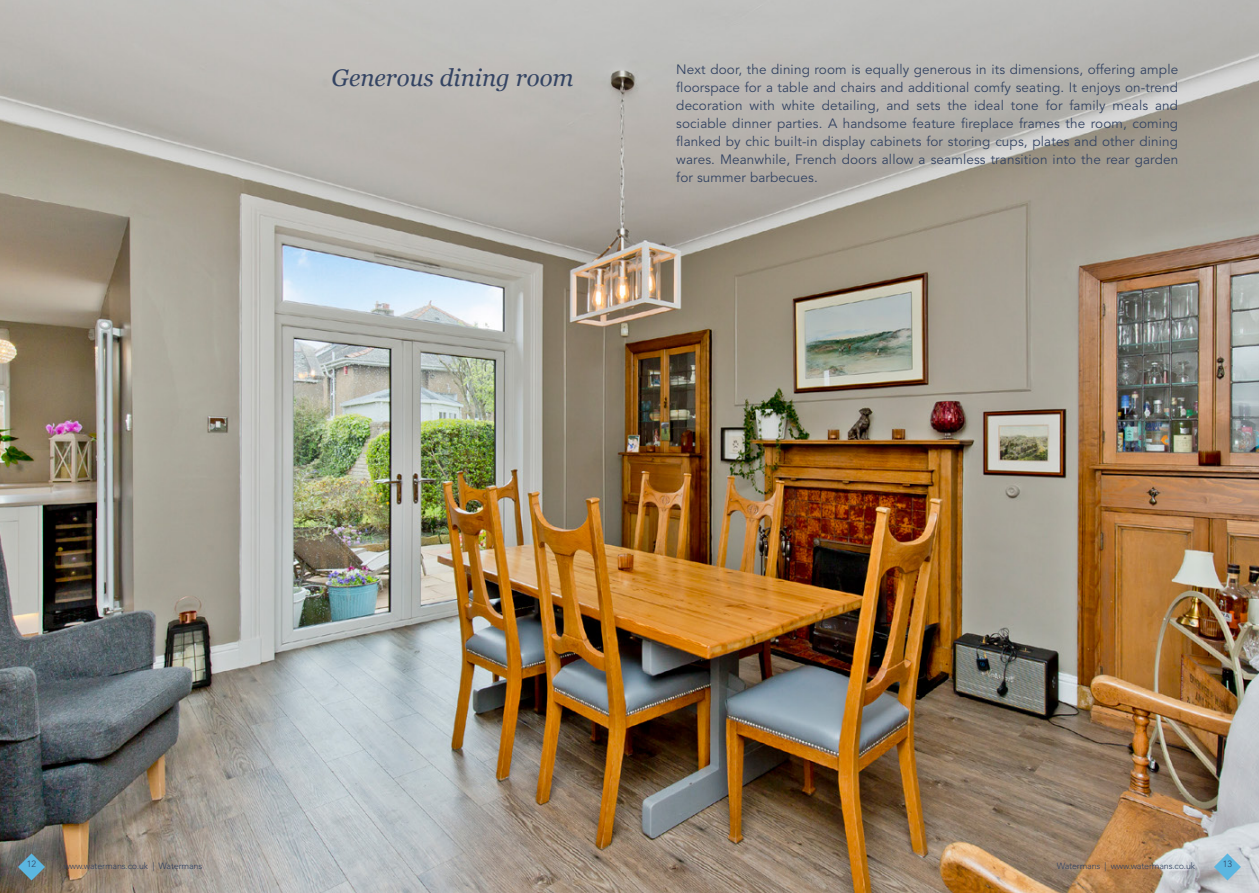
<style>
.page{position:relative;width:1259px;height:893px;background:#fff}
.page>*{position:absolute;margin:0;border:0;box-sizing:border-box;transform-origin:0 0}
.t1{font:italic 24px "Georgia";color:#344463}
.Paragraph_Style_1{font:13.5px/18px "Avenir LT Std";letter-spacing:.01em;color:#344463;text-align:justify}
.t2{font:300 9px "Avenir LT Std";letter-spacing:-.02em;color:#344463}
</style>
<div class="page">
<img style="left:0;top:0;width:1259px;height:893px">
<svg style="left:1214px;top:853px;width:27px;height:27px"></svg>
<svg style="left:18px;top:853px;width:27px;height:27px"></svg>
<p class="t1" style="left:332px;top:63px;width:243px">Generous dining room</p>
<p class="Paragraph_Style_1" style="left:676px;top:61px;width:503px">Next door, the dining room is equally generous in its dimensions, offering ample floorspace for a table and chairs and additional comfy seating. It enjoys on-trend decoration with white detailing, and sets the ideal tone for family meals and sociable dinner parties. A handsome feature fireplace frames the room, coming flanked by chic built-in display cabinets for storing cups, plates and other dining wares. Meanwhile, French doors allow a seamless transition into the rear garden for summer barbecues.</p>
<p class="t2" style="left:27px;top:859px;width:11px">12</p>
<p class="t2" style="left:64px;top:861px;width:140px">www.watermans.co.uk | Watermans</p>
<p class="t2" style="left:1056px;top:861px;width:140px">Watermans | www.watermans.co.uk</p>
<p class="t2" style="left:1222px;top:859px;width:11px">13</p>
</div>
